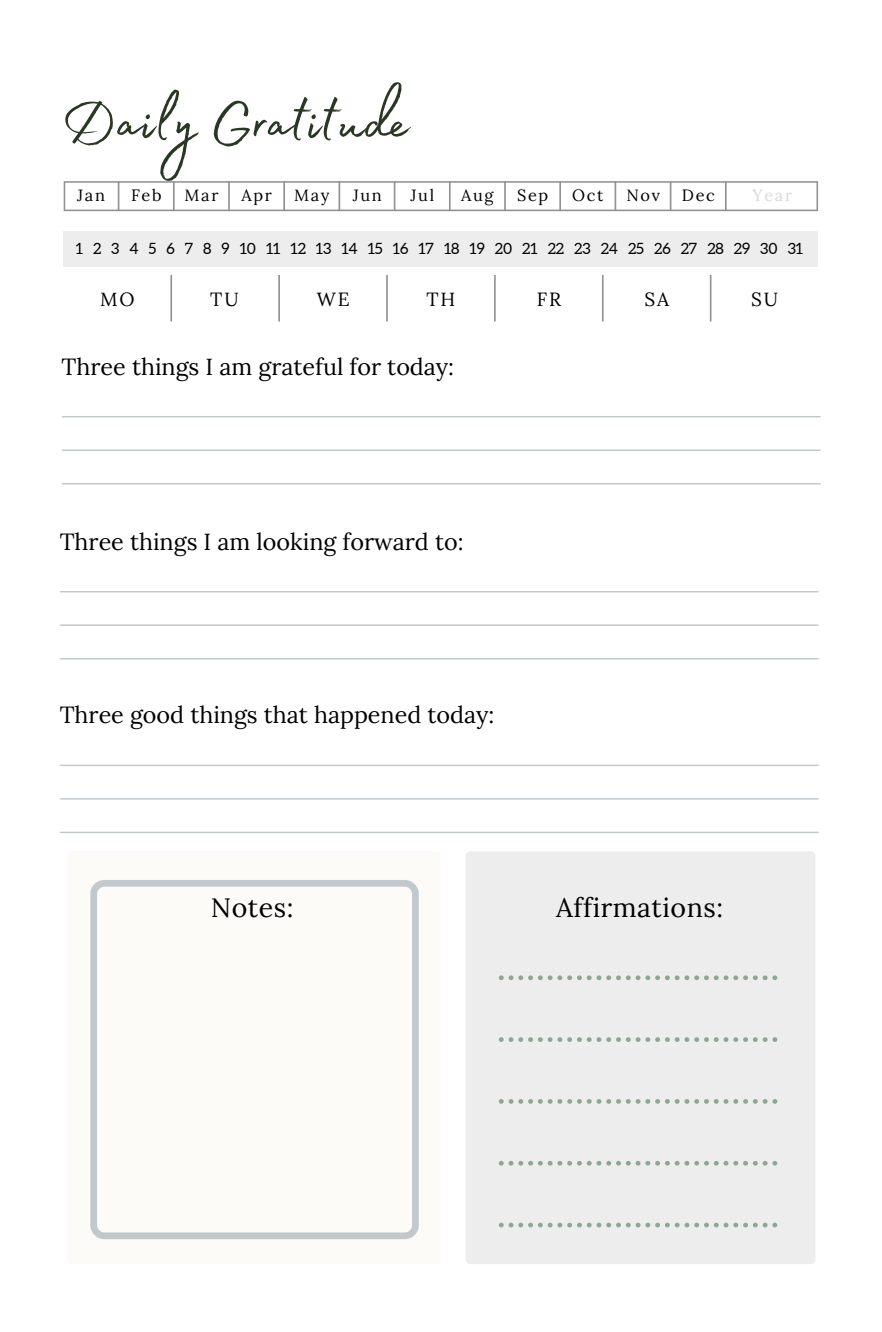
<style>
.page{position:relative;width:882px;height:1332px;background:#fff}
.page>*{position:absolute;margin:0;border:0;box-sizing:border-box;transform-origin:0 0}
.t1{font:72.8px "Madelyn Fill";color:#293723}
.t2{font:26.8px "Lora";letter-spacing:.02em;color:#000}
.t3{font:23.4px "Lora";color:#000}
.t4{font:19px "Lora";letter-spacing:.1em;color:#000}
.t5{font:16.4px "Lora";letter-spacing:.1em;color:#000}
.t6{font:16.4px "Lora";color:#d9d9d9}
.t7{font:15.6px "Aleo";color:#000}
</style>
<div class="page">
<svg style="left:64px;top:181px;width:754px;height:30px"></svg>
<div style="left:63px;top:231px;width:755px;height:36px;background:#ededed"></div>
<svg style="left:170px;top:275px;width:2px;height:46px"></svg>
<svg style="left:278px;top:275px;width:2px;height:46px"></svg>
<svg style="left:386px;top:275px;width:2px;height:46px"></svg>
<svg style="left:494px;top:275px;width:2px;height:46px"></svg>
<svg style="left:602px;top:275px;width:1px;height:46px"></svg>
<svg style="left:710px;top:275px;width:1px;height:46px"></svg>
<hr style="left:62px;top:416px;width:758px;height:1px;background:#c2c9cd">
<hr style="left:62px;top:449px;width:758px;height:2px;background:#c2c9cd">
<hr style="left:62px;top:483px;width:758px;height:1px;background:#c2c9cd">
<div style="left:67px;top:851px;width:374px;height:413px;background:#fdfbf8;border-radius:5px"></div>
<svg style="left:90px;top:880px;width:329px;height:359px"></svg>
<div style="left:466px;top:851px;width:349px;height:413px;background:#ededed;border-radius:5px"></div>
<svg style="left:499px;top:975px;width:278px;height:5px"></svg>
<svg style="left:499px;top:1037px;width:278px;height:5px"></svg>
<svg style="left:499px;top:1099px;width:278px;height:5px"></svg>
<svg style="left:499px;top:1161px;width:278px;height:5px"></svg>
<svg style="left:499px;top:1223px;width:278px;height:4px"></svg>
<hr style="left:60px;top:591px;width:758px;height:1px;background:#c2c9cd">
<hr style="left:60px;top:624px;width:758px;height:2px;background:#c2c9cd">
<hr style="left:60px;top:658px;width:758px;height:1px;background:#c2c9cd">
<hr style="left:60px;top:765px;width:758px;height:1px;background:#c2c9cd">
<hr style="left:60px;top:798px;width:758px;height:2px;background:#c2c9cd">
<hr style="left:60px;top:832px;width:758px;height:1px;background:#c2c9cd">
<p class="t1" style="left:62px;top:67px;width:349px">Daily Gratitude</p>
<p class="t5" style="left:77px;top:185px;width:29px">Jan</p>
<p class="t5" style="left:131px;top:185px;width:32px">Feb</p>
<p class="t5" style="left:185px;top:185px;width:35px">Mar</p>
<p class="t5" style="left:241px;top:185px;width:32px">Apr</p>
<p class="t5" style="left:294px;top:185px;width:37px">May</p>
<p class="t5" style="left:353px;top:185px;width:31px">Jun</p>
<p class="t5" style="left:410px;top:185px;width:25px">Jul</p>
<p class="t5" style="left:461px;top:185px;width:34px">Aug</p>
<p class="t5" style="left:517px;top:185px;width:33px">Sep</p>
<p class="t5" style="left:572px;top:185px;width:33px">Oct</p>
<p class="t5" style="left:626px;top:185px;width:35px">Nov</p>
<p class="t5" style="left:682px;top:185px;width:35px">Dec</p>
<p class="t6" style="left:752px;top:185px;width:41px">Year</p>
<p class="t7" style="left:76px;top:240px;width:729px">1 2 3 4 5 6 7 8 9 10 11 12 13 14 15 16 17 18 19 20 21 22 23 24 25 26 27 28 29 30 31</p>
<p class="t4" style="left:100px;top:287px;width:36px">MO</p>
<p class="t4" style="left:210px;top:287px;width:30px">TU</p>
<p class="t4" style="left:317px;top:287px;width:34px">WE</p>
<p class="t4" style="left:426px;top:287px;width:30px">TH</p>
<p class="t4" style="left:537px;top:287px;width:26px">FR</p>
<p class="t4" style="left:644px;top:287px;width:26px">SA</p>
<p class="t4" style="left:751px;top:287px;width:29px">SU</p>
<p class="t3" style="left:62px;top:351px;width:394px">Three things I am grateful for today:</p>
<p class="t3" style="left:60px;top:526px;width:405px">Three things I am looking forward to:</p>
<p class="t3" style="left:60px;top:700px;width:436px">Three good things that happened today:</p>
<p class="t2" style="left:211px;top:890px;width:84px">Notes:</p>
<p class="t2" style="left:556px;top:890px;width:168px">Affirmations:</p>
</div>
